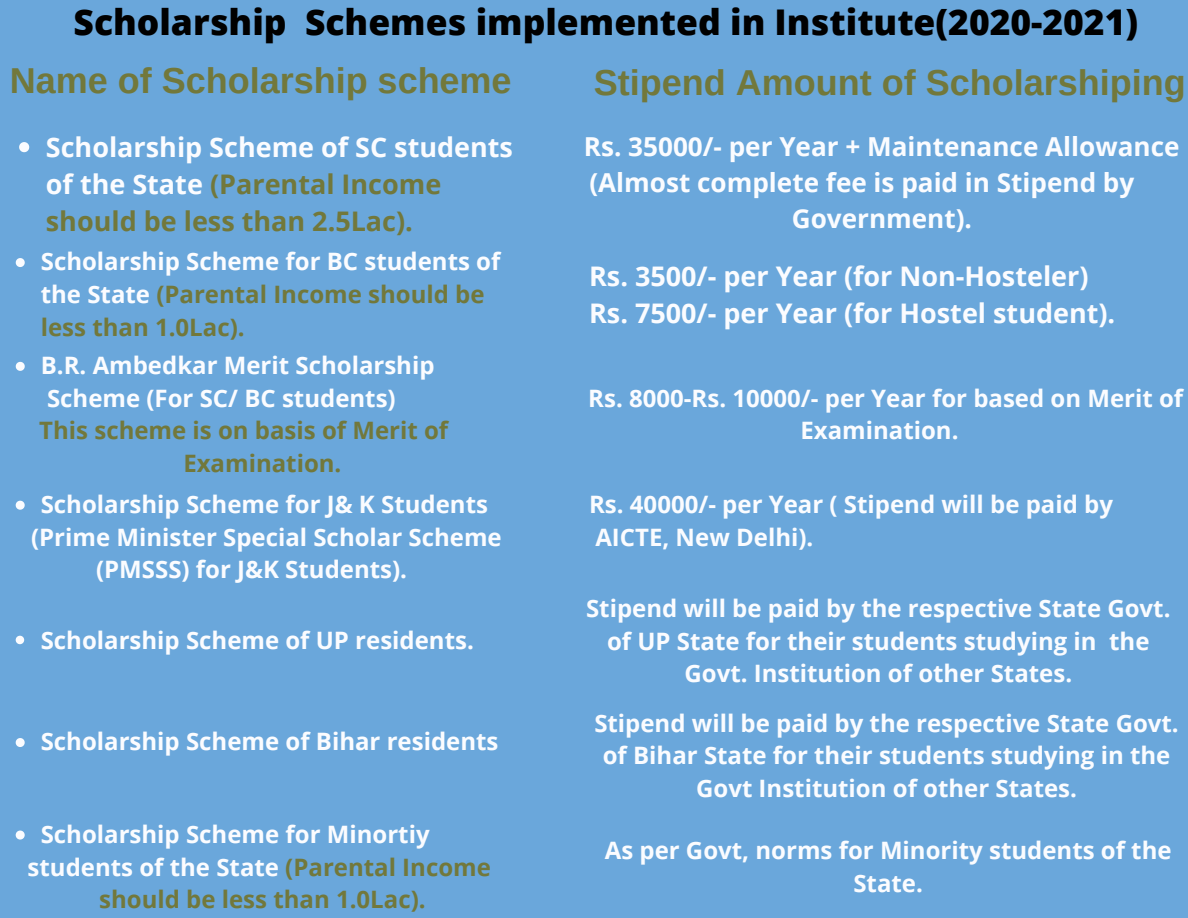
<style>
.page{position:relative;width:1188px;height:918px;background:#6aa7db}
.page>*{position:absolute;margin:0;border:0;box-sizing:border-box;transform-origin:0 0}
.t1{font:700 36px "Arimo";color:#72783b}
.t2{font:800 35.4px "Open Sans";color:#000}
.t3{font:700 27px/37.2px "Open Sans";color:#fbfcff}
.t4{font:700 26.1px "Open Sans";color:#fbfcff}
.t5{font:700 24px/32.7px "Open Sans";color:#fbfcff;text-align:center}
.t6{font:700 24px/32.7px "Open Sans";color:#72783b}
.s1{color:#72783b}
</style>
<div class="page">
<svg style="left:19px;top:142px;width:10px;height:10px"></svg>
<svg style="left:16px;top:258px;width:9px;height:9px"></svg>
<svg style="left:16px;top:362px;width:9px;height:9px"></svg>
<svg style="left:16px;top:501px;width:9px;height:9px"></svg>
<svg style="left:16px;top:636px;width:8px;height:8px"></svg>
<svg style="left:16px;top:738px;width:9px;height:9px"></svg>
<svg style="left:16px;top:831px;width:9px;height:9px"></svg>
<h2 class="t2" style="left:74px;top:-3px;width:1066px">Scholarship Schemes implemented in Institute(2020-2021)</h2>
<h1 class="t1" style="left:10px;top:60px;width:503px">Name of Scholarship scheme</h1>
<h1 class="t1" style="left:594px;top:63px;width:593px">Stipend Amount of Scholarshiping</h1>
<p class="t3" style="left:46px;top:128px;width:469px">Scholarship Scheme of SC students of the State <span class="s1">(Parental Income should be less than 2.5Lac).</span></p>
<p class="t4" style="left:584px;top:128px;width:597px">Rs. 35000/- per Year + Maintenance Allowance</p>
<p class="t4" style="left:589px;top:164px;width:546px">(Almost complete fee is paid in Stipend by</p>
<p class="t4" style="left:792px;top:200px;width:182px">Government).</p>
<p class="t5" style="left:41px;top:245px;width:461px;text-align:left">Scholarship Scheme for BC students of the State <span class="s1">(Parental Income should be less than 1.0Lac).</span></p>
<p class="t5" style="left:41px;top:349px;width:395px;text-align:left">B.R. Ambedkar Merit Scholarship<br>Scheme (For SC/ BC students)</p>
<p class="t6" style="left:183px;top:414px;width:266px;text-indent:-144px">This scheme is on basis of Merit of<br>Examination.</p>
<p class="t5" style="left:41px;top:487px;width:449px">Scholarship Scheme for J&amp; K Students</p>
<p class="t5" style="left:31px;top:520px;width:472px">(Prime Minister Special Scholar Scheme</p>
<p class="t5" style="left:96px;top:553px;width:313px">(PMSSS) for J&amp;K Students).</p>
<p class="t5" style="left:41px;top:623px;width:435px">Scholarship Scheme of UP residents.</p>
<p class="t5" style="left:41px;top:725px;width:459px">Scholarship Scheme of Bihar residents</p>
<p class="t5" style="left:41px;top:817px;width:390px">Scholarship Scheme for Minortiy</p>
<p class="t5" style="left:28px;top:850px;width:465px">students of the State <span class="s1">(Parental Income</span></p>
<p class="t6" style="left:99px;top:883px;width:328px">should be less than 1.0Lac).</p>
<p class="t3" style="left:589px;top:257px;width:528px">Rs. 3500/- per Year (for Non-Hosteler)<br>Rs. 7500/- per Year (for Hostel student).</p>
<p class="t5" style="left:588px;top:381px;width:596px">Rs. 8000-Rs. 10000/- per Year for based on Merit of<br>Examination.</p>
<p class="t5" style="left:589px;top:487px;width:525px;text-align:left">Rs. 40000/- per Year ( Stipend will be paid by<br>AICTE, New Delhi).</p>
<p class="t5" style="left:586px;top:591px;width:586px">Stipend will be paid by the respective State Govt. of UP State for their students studying in the<br>Govt. Institution of other States.</p>
<p class="t5" style="left:594px;top:706px;width:586px">Stipend will be paid by the respective State Govt. of Bihar State for their students studying in the<br>Govt Institution of other States.</p>
<p class="t5" style="left:605px;top:833px;width:568px">As per Govt, norms for Minority students of the<br>State.</p>
</div>
